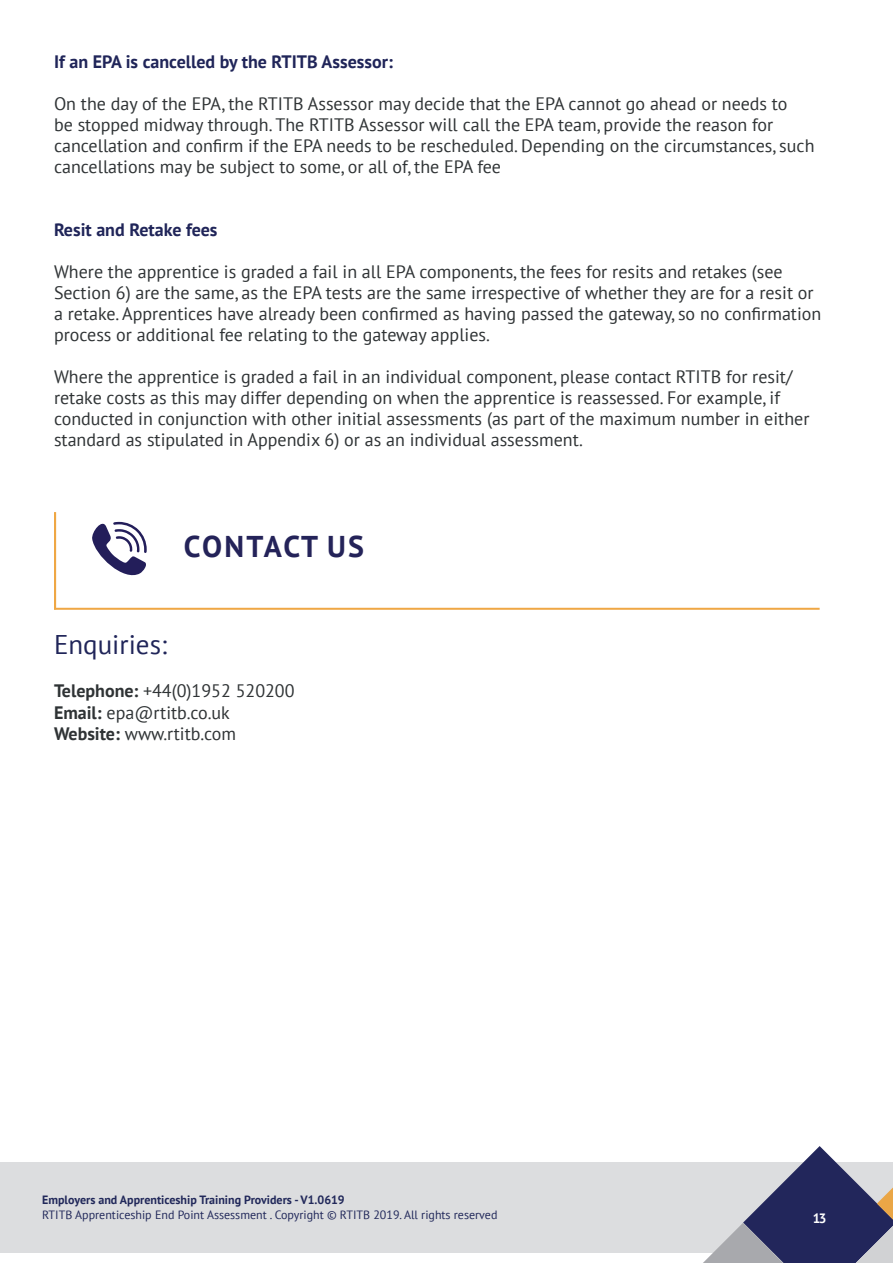
<style>
.page{position:relative;width:893px;height:1263px;background:#fff}
.page>*{position:absolute;margin:0;border:0;box-sizing:border-box;transform-origin:0 0}
.t1{font:700 30px "PT Sans";letter-spacing:.05em;color:#242359}
.Paragraph_Style_2{font:27px "PT Sans";color:#202559}
.Paragraph_Style_2-2{font:18px/21px "PT Sans";color:#2f3335}
.Paragraph_Style_2-3{font:700 18px "PT Sans";color:#202559}
.t2{font:700 13.5px "PT Sans";color:#fff}
.t3{font:12px "PT Sans";color:#21285a}
.t4{font:700 12px "PT Sans";color:#21285a}
.s1{font-weight:700}
</style>
<div class="page">
<div style="left:0;top:1161px;width:893px;height:91px;background:#dcdddf"></div>
<svg style="left:629px;top:1146px;width:264px;height:117px"></svg>
<svg style="left:54px;top:512px;width:766px;height:98px"></svg>
<p class="Paragraph_Style_2-3" style="left:54px;top:49px;width:340px">If an EPA is cancelled by the RTITB Assessor:</p>
<p class="Paragraph_Style_2-2" style="left:54px;top:92px;width:762px">On the day of the EPA, the RTITB Assessor may decide that the EPA cannot go ahead or needs to<br>be stopped midway through. The RTITB Assessor will call the EPA team, provide the reason for cancellation and confirm if the EPA needs to be rescheduled. Depending on the circumstances, such cancellations may be subject to some, or all of, the EPA fee</p>
<p class="Paragraph_Style_2-3" style="left:54px;top:217px;width:165px">Resit and Retake fees</p>
<p class="Paragraph_Style_2-2" style="left:54px;top:260px;width:769px">Where the apprentice is graded a fail in all EPA components, the fees for resits and retakes (see Section 6) are the same, as the EPA tests are the same irrespective of whether they are for a resit or a retake. Apprentices have already been confirmed as having passed the gateway, so no confirmation process or additional fee relating to the gateway applies.</p>
<p class="Paragraph_Style_2-2" style="left:54px;top:365px;width:757px">Where the apprentice is graded a fail in an individual component, please contact RTITB for resit/ retake costs as this may differ depending on when the apprentice is reassessed. For example, if conducted in conjunction with other initial assessments (as part of the maximum number in either standard as stipulated in Appendix 6) or as an individual assessment.</p>
<p class="t1" style="left:184px;top:527px;width:182px">CONTACT US</p>
<p class="Paragraph_Style_2" style="left:54px;top:627px;width:114px">Enquiries:</p>
<p class="Paragraph_Style_2-2" style="left:54px;top:680px;width:242px"><span class="s1">Telephone:</span> +44(0)1952 520200</p>
<p class="Paragraph_Style_2-2" style="left:54px;top:701px;width:177px"><span class="s1">Email:</span> epa@rtitb.co.uk</p>
<p class="Paragraph_Style_2-2" style="left:54px;top:723px;width:184px"><span class="s1">Website:</span> www.rtitb.com</p>
<p class="t4" style="left:42px;top:1192px;width:304px">Employers and Apprenticeship Training Providers - V1.0619</p>
<p class="t3" style="left:42px;top:1206px;width:457px">RTITB Apprenticeship End Point Assessment . Copyright © RTITB 2019. All rights reserved</p>
<p class="t2" style="left:813px;top:1209px;width:15px">13</p>
</div>
